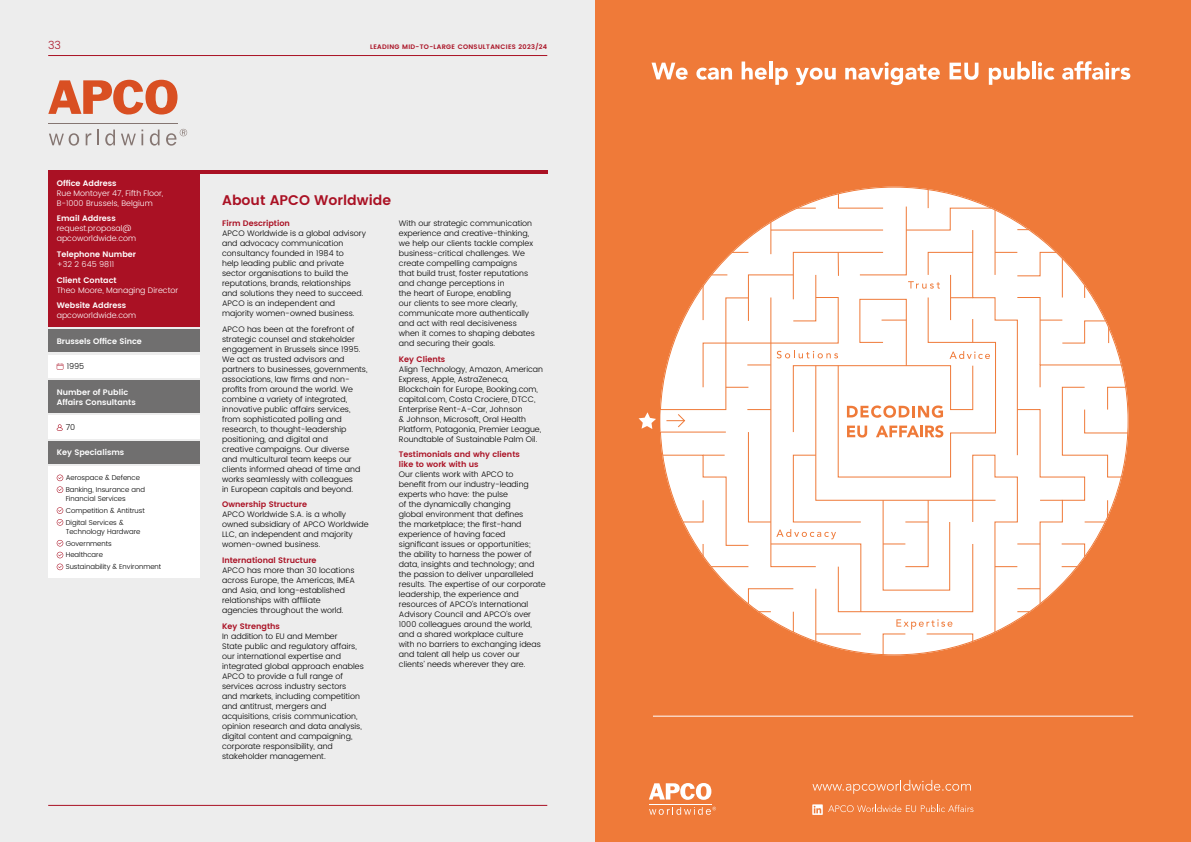
<style>
.page{position:relative;width:1191px;height:842px;background:#fff}
.page>*{position:absolute;margin:0;border:0;box-sizing:border-box;transform-origin:0 0}
.t1{font:600 14px "Poppins";color:#aa1124}
.t2{font:300 11px "Poppins";color:#aa1124}
.t3{font:300 8px/10px "Poppins";color:#000}
.t4{font:300 8px/10px "Poppins";color:#fff}
.t5{font:600 8px/10px "Poppins";color:#fff}
.t6{font:600 8px/10px "Poppins";color:#aa1124}
.t7{font:300 7px/11.8px "Poppins";color:#000}
.t8{font:600 6.5px "Poppins";letter-spacing:.05em;color:#aa1124}
</style>
<div class="page">
<div style="left:0;top:0;width:595px;height:842px;background:#ededed"></div>
<hr style="left:48px;top:55px;width:499px;height:1px;background:#aa1124">
<hr style="left:48px;top:170px;width:499px;height:3px;background:#aa1124">
<hr style="left:48px;top:805px;width:499px;height:1px;background:#aa1124">
<svg style="left:48px;top:80px;width:129px;height:35px"></svg>
<hr style="left:48px;top:123px;width:129px;height:1px;background:#90807b">
<svg style="left:49px;top:133px;width:30px;height:13px"></svg>
<svg style="left:86px;top:133px;width:5px;height:12px"></svg>
<svg style="left:97px;top:130px;width:2px;height:15px"></svg>
<svg style="left:105px;top:130px;width:10px;height:16px"></svg>
<svg style="left:121px;top:130px;width:22px;height:15px"></svg>
<svg style="left:150px;top:130px;width:9px;height:16px"></svg>
<svg style="left:166px;top:129px;width:21px;height:17px"></svg>
<div style="left:48px;top:330px;width:151px;height:22px;background:#706f6f"></div>
<div style="left:48px;top:380px;width:151px;height:33px;background:#706f6f"></div>
<div style="left:48px;top:355px;width:151px;height:23px;background:#fff"></div>
<svg style="left:57px;top:363px;width:6px;height:6px"></svg>
<div style="left:48px;top:416px;width:151px;height:23px;background:#fff"></div>
<svg style="left:57px;top:424px;width:6px;height:7px"></svg>
<div style="left:48px;top:171px;width:151px;height:156px;background:#aa1124"></div>
<div style="left:48px;top:467px;width:151px;height:111px;background:#fff"></div>
<svg style="left:57px;top:475px;width:6px;height:18px"></svg>
<svg style="left:57px;top:507px;width:6px;height:19px"></svg>
<svg style="left:57px;top:540px;width:6px;height:6px"></svg>
<svg style="left:57px;top:552px;width:6px;height:6px"></svg>
<svg style="left:57px;top:564px;width:6px;height:6px"></svg>
<div style="left:48px;top:441px;width:151px;height:23px;background:#706f6f"></div>
<div style="left:595px;top:0;width:596px;height:842px;background:#ef7a39"></div>
<svg style="left:651px;top:63px;width:36px;height:17px"></svg>
<svg style="left:696px;top:68px;width:36px;height:12px"></svg>
<svg style="left:741px;top:61px;width:25px;height:19px"></svg>
<hr style="left:769px;top:61px;width:3px;height:18px;background:#fff">
<svg style="left:775px;top:68px;width:13px;height:17px"></svg>
<svg style="left:796px;top:68px;width:39px;height:17px"></svg>
<svg style="left:845px;top:62px;width:94px;height:23px"></svg>
<svg style="left:949px;top:63px;width:29px;height:17px"></svg>
<svg style="left:988px;top:61px;width:42px;height:24px"></svg>
<hr style="left:1032px;top:61px;width:3px;height:18px;background:#fff">
<svg style="left:1038px;top:62px;width:16px;height:18px"></svg>
<svg style="left:1062px;top:61px;width:68px;height:19px"></svg>
<svg style="left:649px;top:783px;width:62px;height:17px"></svg>
<svg style="left:649px;top:807px;width:67px;height:8px"></svg>
<hr style="left:649px;top:804px;width:62px;height:1px;background:#fff">
<svg style="left:812px;top:780px;width:158px;height:14px"></svg>
<svg style="left:828px;top:805px;width:145px;height:7px"></svg>
<svg style="left:812px;top:804px;width:10px;height:11px"></svg>
<hr style="left:653px;top:716px;width:480px;height:1px;background:#fff">
<svg style="left:638px;top:190px;width:490px;height:466px"></svg>
<h2 class="t2" style="left:48px;top:37px;width:14px">33</h2>
<p class="t8" style="left:370px;top:42px;width:179px">LEADING MID-TO-LARGE CONSULTANCIES 2023/24</p>
<p class="t5" style="left:57px;top:178px;width:61px">Office Address</p>
<p class="t4" style="left:57px;top:188px;width:108px">Rue Montoyer 47, Fifth Floor,<br>B-1000 Brussels, Belgium</p>
<p class="t5" style="left:57px;top:214px;width:60px">Email Address</p>
<p class="t4" style="left:57px;top:224px;width:81px">request.proposal@ apcoworldwide.com</p>
<p class="t5" style="left:57px;top:249px;width:81px">Telephone Number</p>
<p class="t4" style="left:57px;top:259px;width:59px">+32 2 645 9811</p>
<p class="t5" style="left:57px;top:275px;width:61px">Client Contact</p>
<p class="t4" style="left:57px;top:285px;width:123px">Theo Moore, Managing Director</p>
<p class="t5" style="left:57px;top:301px;width:71px">Website Address</p>
<p class="t4" style="left:57px;top:311px;width:81px">apcoworldwide.com</p>
<p class="t5" style="left:57px;top:336px;width:87px">Brussels Office Since</p>
<p class="t3" style="left:67px;top:362px;width:19px">1995</p>
<p class="t5" style="left:57px;top:387px;width:81px">Number of Public<br>Affairs Consultants</p>
<p class="t3" style="left:66px;top:423px;width:11px">70</p>
<p class="t5" style="left:57px;top:448px;width:69px">Key Specialisms</p>
<p class="t7" style="left:66px;top:472px;width:81px">Aerospace &amp; Defence<br>Banking, Insurance and</p>
<p class="t7" style="left:66px;top:493px;width:81px">Financial Services<br>Competition &amp; Antitrust<br>Digital Services &amp;</p>
<p class="t7" style="left:66px;top:526px;width:97px">Technology Hardware<br>Governments<br>Healthcare<br>Sustainability &amp; Environment</p>
<h1 class="t1" style="left:222px;top:189px;width:170px">About APCO Worldwide</h1>
<p class="t6" style="left:222px;top:218px;width:69px">Firm Description</p>
<p class="t3" style="left:222px;top:228px;width:145px">APCO Worldwide is a global advisory and advocacy communication consultancy founded in 1984 to<br>help leading public and private sector organisations to build the reputations, brands, relationships and solutions they need to succeed.<br>APCO is an independent and majority women-owned business.</p>
<p class="t3" style="left:222px;top:324px;width:147px">APCO has been at the forefront of strategic counsel and stakeholder engagement in Brussels since 1995.<br>We act as trusted advisors and partners to businesses, governments, associations, law firms and non&shy;profits from around the world. We combine a variety of integrated, innovative public affairs services, from sophisticated polling and research, to thought-leadership positioning, and digital and<br>creative campaigns. Our diverse<br>and multicultural team keeps our clients informed ahead of time and works seamlessly with colleagues<br>in European capitals and beyond.</p>
<p class="t6" style="left:222px;top:500px;width:86px">Ownership Structure</p>
<p class="t3" style="left:222px;top:510px;width:148px">APCO Worldwide S.A. is a wholly owned subsidiary of APCO Worldwide<br>LLC, an independent and majority women-owned business.</p>
<p class="t6" style="left:222px;top:555px;width:96px">International Structure</p>
<p class="t3" style="left:222px;top:565px;width:134px">APCO has more than 30 locations across Europe, the Americas, IMEA and Asia, and long-established relationships with affiliate agencies throughout the world.</p>
<p class="t6" style="left:222px;top:621px;width:59px">Key Strengths</p>
<p class="t3" style="left:222px;top:631px;width:143px">In addition to EU and Member<br>State public and regulatory affairs, our international expertise and integrated global approach enables APCO to provide a full range of services across industry sectors<br>and markets, including competition and antitrust, mergers and acquisitions, crisis communication, opinion research and data analysis, digital content and campaigning, corporate responsibility, and stakeholder management.</p>
<p class="t3" style="left:399px;top:218px;width:137px">With our strategic communication experience and creative-thinking, we help our clients tackle complex business-critical challenges. We create compelling campaigns that build trust, foster reputations and change perceptions in<br>the heart of Europe, enabling<br>our clients to see more clearly, communicate more authentically and act with real decisiveness when it comes to shaping debates and securing their goals.</p>
<p class="t6" style="left:399px;top:354px;width:48px">Key Clients</p>
<p class="t3" style="left:399px;top:364px;width:146px">Align Technology, Amazon, American Express, Apple, AstraZeneca, Blockchain for Europe, Booking.com, capital.com, Costa Crociere, DTCC, Enterprise Rent-A-Car, Johnson<br>&amp; Johnson, Microsoft, Oral Health Platform, Patagonia, Premier League, Roundtable of Sustainable Palm Oil.</p>
<p class="t6" style="left:399px;top:450px;width:122px">Testimonials and why clients like to work with us</p>
<p class="t3" style="left:399px;top:470px;width:148px">Our clients work with APCO to<br>benefit from our industry-leading experts who have: the pulse<br>of the dynamically changing<br>global environment that defines<br>the marketplace; the first-hand experience of having faced significant issues or opportunities;<br>the ability to harness the power of data, insights and technology; and the passion to deliver unparalleled results. The expertise of our corporate leadership, the experience and resources of APCO’s International Advisory Council and APCO’s over 1000 colleagues around the world, and a shared workplace culture<br>with no barriers to exchanging ideas and talent all help us cover our clients’ needs wherever they are.</p>
</div>
